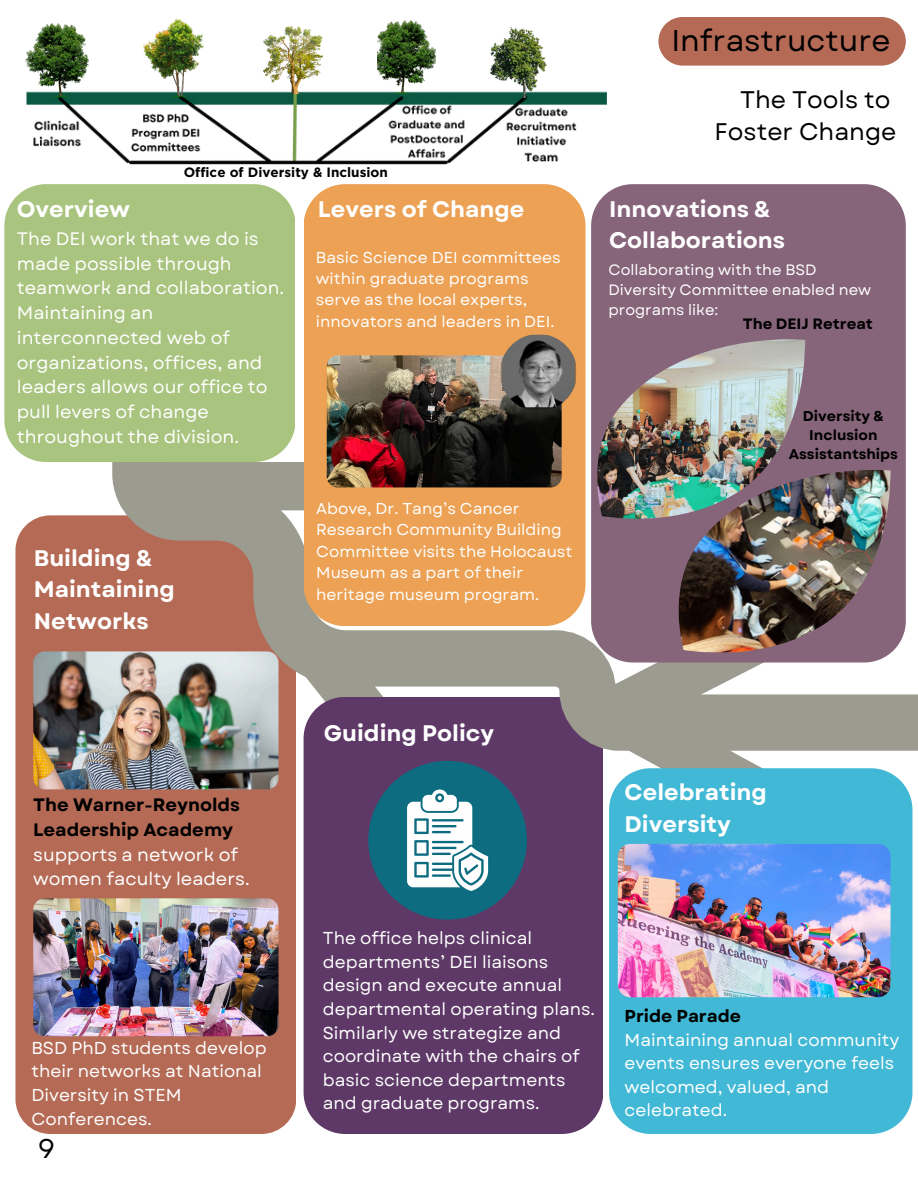
<style>
.page{position:relative;width:918px;height:1188px;background:#fff}
.page>*{position:absolute;margin:0;border:0;box-sizing:border-box;transform-origin:0 0}
.t1{font:30px "Garet";color:#000}
.t2{font:27px "Garet";color:#000}
.t3{font:24px/32.7px "Garet";color:#000;text-align:right}
.t4{font:700 22.5px/31.5px "Garet";color:#fff}
.t5{font:18px/24.8px "Garet";color:#fff}
.t6{font:17.25px/23.7px "Garet";color:#fff}
.t7{font:15.75px/21.3px "Garet";color:#fff}
.t8{font:15px/20.2px "Garet";color:#fff}
.t9{font:700 15px "Garet";color:#000}
.t10{font:700 14.25px/19.2px "Garet";color:#000;text-align:center}
.t11{font:700 13.5px "Gotham";color:#000}
.s1{font-weight:700;color:#000}
</style>
<div class="page">
<div style="left:15px;top:515px;width:281px;height:619px;background:#b46a55;border-radius:35px"></div>
<div style="left:591px;top:184px;width:315px;height:194px;background:#86647a"></div>
<img style="left:597px;top:339px;width:208px;height:39px">
<img style="left:33px;top:651px;width:246px;height:138px;border-radius:11px">
<img style="left:33px;top:898px;width:246px;height:138px;border-radius:11px">
<div style="left:304px;top:853px;width:299px;height:281px;background:#5e3967"></div>
<img style="left:84px;top:378px;width:834px;height:475px">
<div style="left:609px;top:768px;width:303px;height:366px;background:#41b8d5"></div>
<img style="left:618px;top:844px;width:273px;height:153px;border-radius:13px">
<svg style="left:368px;top:761px;width:159px;height:159px"></svg>
<div style="left:658px;top:17px;width:248px;height:49px;background:#b46a55"></div>
<img style="left:26px;top:91px;width:580px;height:102px">
<img style="left:26px;top:23px;width:63px;height:74px">
<img style="left:143px;top:18px;width:60px;height:79px">
<img style="left:262px;top:27px;width:60px;height:66px">
<img style="left:378px;top:21px;width:57px;height:73px">
<img style="left:490px;top:28px;width:56px;height:69px">
<div style="left:218px;top:167px;width:171px;height:35px;background:#fff"></div>
<div style="left:304px;top:185px;width:281px;height:441px;background:#eca154"></div>
<div style="left:4px;top:184px;width:291px;height:278px;background:#a9c47f"></div>
<img style="left:327px;top:355px;width:235px;height:132px;border-radius:11px">
<img style="left:500px;top:334px;width:77px;height:77px;border-radius:50%">
<h6 class="t4" style="left:17px;top:193px;width:115px">Overview</h6>
<h4 class="t11" style="left:184px;top:164px;width:206px">Office of Diversity &amp; Inclusion</h4>
<h4 class="t4" style="left:318px;top:193px;width:208px">Levers of Change</h4>
<h5 class="t5" style="left:17px;top:226px;width:269px">The DEI work that we do is made possible through teamwork and collaboration.<br>Maintaining an interconnected web of organizations, offices, and leaders allows our office to pull levers of change throughout the division.</h5>
<p class="t4" style="left:34px;top:542px;width:142px">Building &amp;<br>Maintaining<br>Networks</p>
<h5 class="t7" style="left:316px;top:246px;width:246px">Basic Science DEI committees within graduate programs serve as the local experts, innovators and leaders in DEI.</h5>
<h2 class="t7" style="left:316px;top:498px;width:258px">Above, Dr. Tang’s Cancer<br>Research Community Building<br>Committee visits the Holocaust<br>Museum as a part of their heritage museum program.</h2>
<h2 class="t1" style="left:671px;top:19px;width:221px">Infrastructure</h2>
<p class="t3" style="left:715px;top:83px;width:183px">The Tools to<br>Foster Change</p>
<p class="t4" style="left:609px;top:193px;width:178px">Innovations &amp;<br>Collaborations</p>
<h2 class="t8" style="left:608px;top:259px;width:264px">Collaborating with the BSD<br>Diversity Committee enabled new programs like:</h2>
<p class="t9" style="left:743px;top:313px;width:132px">The DEIJ Retreat</p>
<h2 class="t10" style="left:789px;top:406px;width:111px">Diversity &amp;<br>Inclusion<br>Assistantships</h2>
<h2 class="t5" style="left:33px;top:793px;width:218px"><span class="s1">The Warner-Reynolds<br>Leadership Academy </span>supports a network of women faculty leaders.</h2>
<h4 class="t6" style="left:31px;top:1036px;width:237px">BSD PhD students develop their networks at National<br>Diversity in STEM<br>Conferences.</h4>
<h4 class="t2" style="left:38px;top:1129px;width:19px">9</h4>
<h4 class="t4" style="left:324px;top:717px;width:172px">Guiding Policy</h4>
<h6 class="t4" style="left:625px;top:777px;width:144px">Celebrating<br>Diversity</h6>
<p class="t6" style="left:323px;top:926px;width:274px">The office helps clinical departments’ DEI liaisons design and execute annual departmental operating plans.<br>Similarly we strategize and coordinate with the chairs of basic science departments and graduate programs.</p>
<p class="t6" style="left:625px;top:1004px;width:276px"><span class="s1">Pride Parade<br></span>Maintaining annual community events ensures everyone feels welcomed, valued, and celebrated.</p>
</div>
